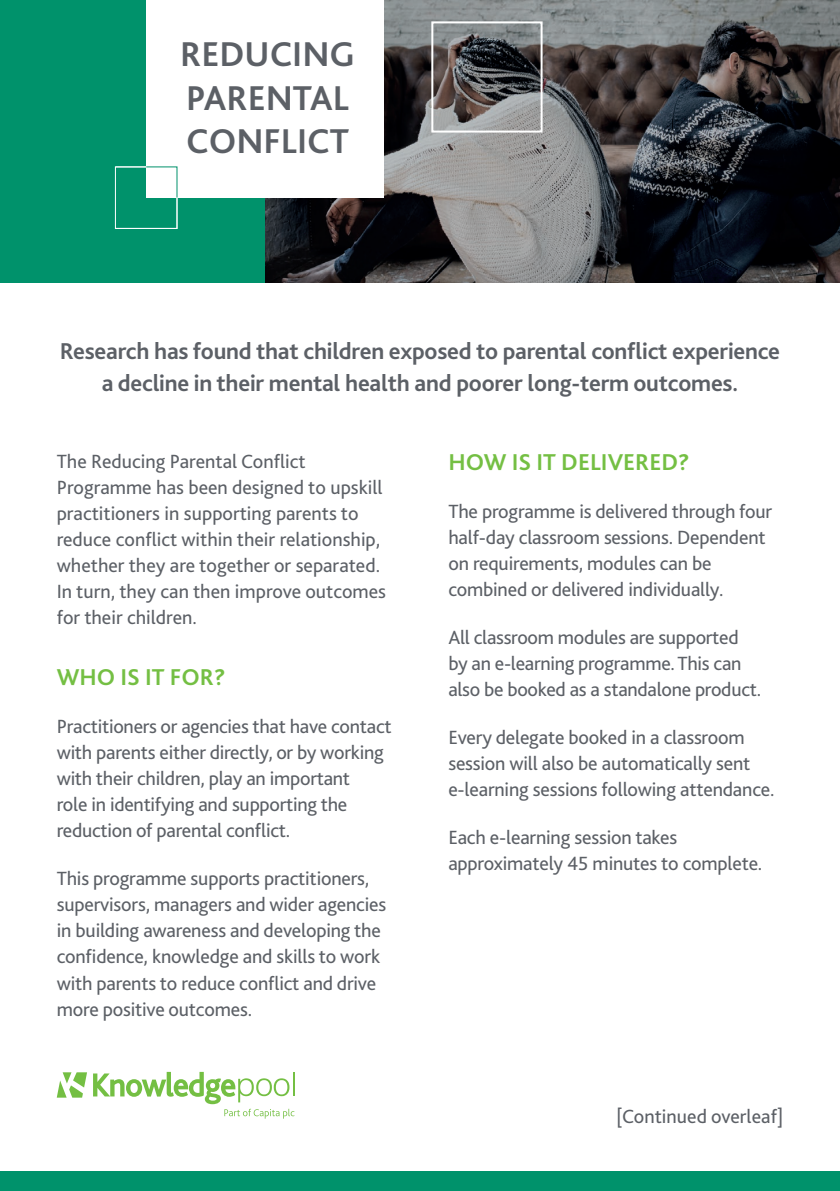
<style>
.page{position:relative;width:840px;height:1191px;background:#fff}
.page>*{position:absolute;margin:0;border:0;box-sizing:border-box;transform-origin:0 0}
.t1{font:700 36px/43.2px "Bliss 2";color:#5c6066}
.t2{font:700 24px/32px "Bliss 2";letter-spacing:-.01em;color:#5c6066;text-align:center}
.t3{font:700 24px "Bliss 2";color:#74bf43}
.t4{font:20px/26px "Bliss 2";letter-spacing:-.01em;color:#5c6066}
</style>
<div class="page">
<div style="left:0;top:0;width:839px;height:282px;background:#00926b"></div>
<img style="left:265px;top:0;width:574px;height:282px">
<div style="left:0;top:1171px;width:839px;height:20px;background:#00926b"></div>
<svg style="left:57px;top:1072px;width:30px;height:25px"></svg>
<svg style="left:93px;top:1071px;width:201px;height:47px"></svg>
<div style="left:146px;top:0;width:238px;height:198px;background:#fff"></div>
<div style="left:431px;top:21px;width:111px;height:112px;border:2px solid #fff"></div>
<svg style="left:114px;top:166px;width:64px;height:63px"></svg>
<h1 class="t1" style="left:180px;top:32px;width:176px">REDUCING<br>PARENTAL<br>CONFLICT</h1>
<p class="t2" style="left:60px;top:334px;width:721px">Research has found that children exposed to parental conflict experience a decline in their mental health and poorer long-term outcomes.</p>
<p class="t4" style="left:57px;top:448px;width:331px">The Reducing Parental Conflict Programme has been designed to upskill practitioners in supporting parents to reduce conflict within their relationship, whether they are together or separated.<br>In turn, they can then improve outcomes for their children.</p>
<p class="t3" style="left:57px;top:662px;width:170px">WHO IS IT FOR?</p>
<p class="t4" style="left:57px;top:713px;width:336px">Practitioners or agencies that have contact with parents either directly, or by working with their children, play an important<br>role in identifying and supporting the reduction of parental conflict.</p>
<p class="t4" style="left:57px;top:865px;width:331px">This programme supports practitioners, supervisors, managers and wider agencies in building awareness and developing the confidence, knowledge and skills to work with parents to reduce conflict and drive more positive outcomes.</p>
<p class="t3" style="left:448px;top:447px;width:243px">HOW IS IT DELIVERED?</p>
<p class="t4" style="left:448px;top:498px;width:325px">The programme is delivered through four half-day classroom sessions. Dependent on requirements, modules can be combined or delivered individually.</p>
<p class="t4" style="left:448px;top:624px;width:314px">All classroom modules are supported by an e-learning programme. This can also be booked as a standalone product.</p>
<p class="t4" style="left:448px;top:724px;width:327px">Every delegate booked in a classroom session will also be automatically sent e-learning sessions following attendance.</p>
<p class="t4" style="left:448px;top:824px;width:315px">Each e-learning session takes approximately 45 minutes to complete.</p>
<p class="t4" style="left:616px;top:1102px;width:168px">[Continued overleaf]</p>
</div>
